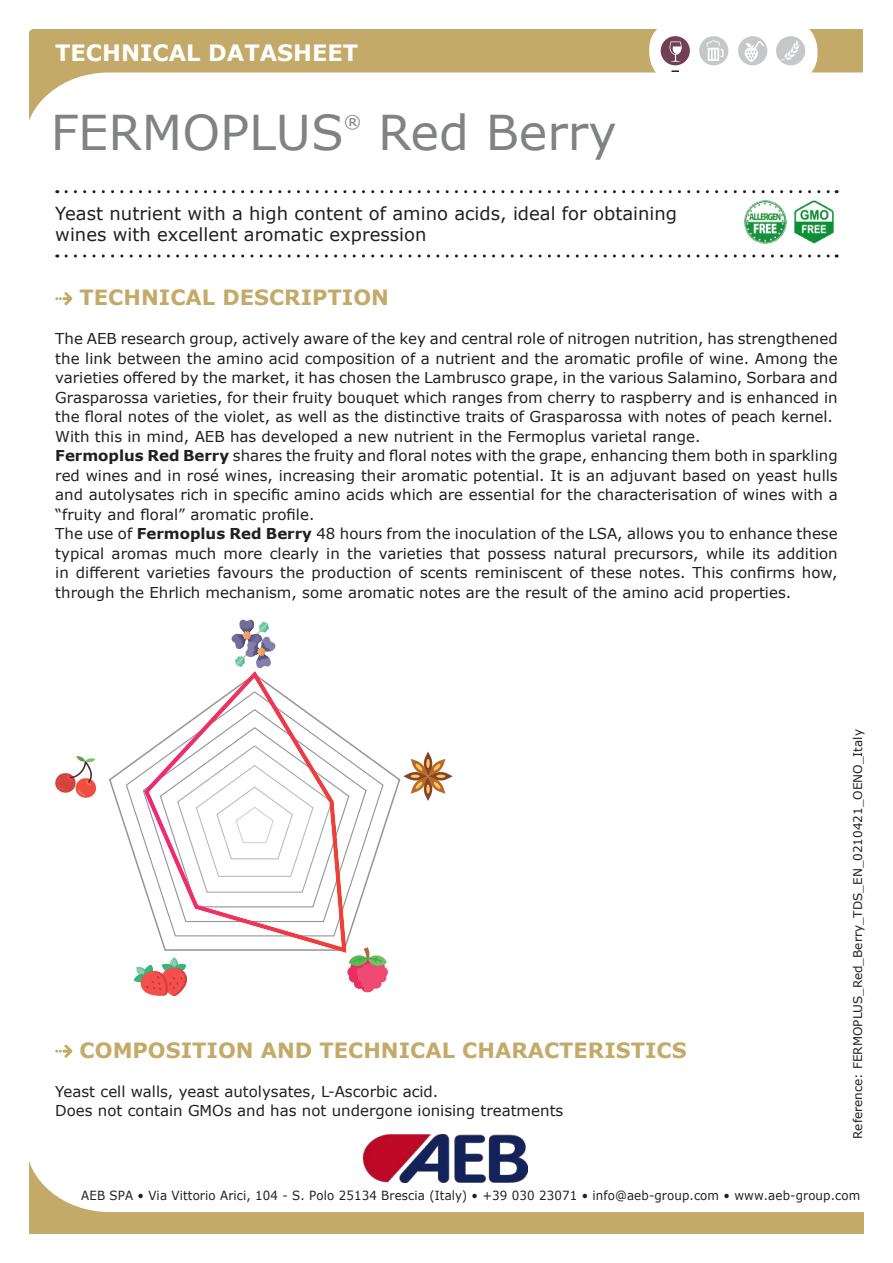
<style>
.page{position:relative;width:893px;height:1263px;background:#fff}
.page>*{position:absolute;margin:0;border:0;box-sizing:border-box;transform-origin:0 0}
.t1{font:48px "Verdana";color:#808284}
.t2{font:700 22.5px "Verdana";color:#fff}
.t3{font:700 21px "Verdana";color:#c4aa68}
.t4{font:18px/21.6px "Verdana";color:#221f1f}
.t5{font:17.55px "Verdana";color:#808284}
.t6{font:15px/19.5px "Verdana";color:#221f1f}
.t7{font:12.6px "Verdana";letter-spacing:.01em;color:#221f1f;scale:.94 1}
.t8{font:12px "Verdana";color:#221f1f}
.s1{font-weight:700}
</style>
<div class="page">
<svg style="left:66px;top:190px;width:771px;height:3px"></svg>
<svg style="left:66px;top:254px;width:771px;height:4px"></svg>
<svg style="left:29px;top:30px;width:834px;height:91px"></svg>
<div style="left:649px;top:21px;width:167px;height:61px;background:#fff;border-radius:29px"></div>
<div style="left:650px;top:22px;width:167px;height:60px;background:#fff;border-radius:29px"></div>
<svg style="left:671px;top:70px;width:8px;height:2px"></svg>
<div style="left:776px;top:36px;width:29px;height:29px;background:#c6c7c8;border-radius:50%"></div>
<svg style="left:780px;top:40px;width:20px;height:21px"></svg>
<div style="left:738px;top:36px;width:29px;height:29px;background:#c6c7c8;border-radius:50%"></div>
<div style="left:661px;top:36px;width:29px;height:29px;background:#724053;border-radius:50%"></div>
<div style="left:699px;top:36px;width:29px;height:29px;background:#c6c7c8;border-radius:50%"></div>
<svg style="left:706px;top:40px;width:17px;height:21px"></svg>
<svg style="left:670px;top:41px;width:12px;height:21px"></svg>
<svg style="left:745px;top:41px;width:19px;height:21px"></svg>
<svg style="left:30px;top:1164px;width:834px;height:69px"></svg>
<img style="left:363px;top:1134px;width:165px;height:48px">
<svg style="left:55px;top:292px;width:17px;height:13px"></svg>
<svg style="left:55px;top:1044px;width:17px;height:14px"></svg>
<svg style="left:55px;top:773px;width:21px;height:20px"></svg>
<svg style="left:76px;top:778px;width:20px;height:20px"></svg>
<svg style="left:58px;top:756px;width:37px;height:40px"></svg>
<svg style="left:232px;top:620px;width:43px;height:48px"></svg>
<svg style="left:403px;top:751px;width:50px;height:50px"></svg>
<svg style="left:109px;top:767px;width:292px;height:184px"></svg>
<svg style="left:125px;top:740px;width:259px;height:197px"></svg>
<img style="left:144px;top:671px;width:202px;height:282px">
<svg style="left:134px;top:957px;width:53px;height:39px"></svg>
<svg style="left:348px;top:947px;width:40px;height:45px"></svg>
<img style="left:744px;top:201px;width:90px;height:43px">
<h2 class="t2" style="left:55px;top:40px;width:304px">TECHNICAL DATASHEET</h2>
<h1 class="t1" style="left:51px;top:111px;width:295px">FERMOPLUS</h1>
<p class="t5" style="left:344px;top:114px;width:19px">®</p>
<h1 class="t1" style="left:378px;top:111px;width:240px">Red Berry</h1>
<p class="t4" style="left:55px;top:203px;width:623px">Yeast nutrient with a high content of amino acids, ideal for obtaining wines with excellent aromatic expression</p>
<h3 class="t3" style="left:80px;top:289px;width:311px">TECHNICAL DESCRIPTION</h3>
<p class="t6" style="left:55px;top:330px;width:784px">The AEB research group, actively aware of the key and central role of nitrogen nutrition, has strengthened the link between the amino acid composition of a nutrient and the aromatic pro昀椀le of wine. Among the varieties o昀昀ered by the market, it has chosen the Lambrusco grape, in the various Salamino, Sorbara and Grasparossa varieties, for their fruity bouquet which ranges from cherry to raspberry and is enhanced in the 昀氀oral notes of the violet, as well as the distinctive traits of Grasparossa with notes of peach kernel.<br>With this in mind, AEB has developed a new nutrient in the Fermoplus varietal range.<br><span class="s1">Fermoplus Red Berry</span> shares the fruity and 昀氀oral notes with the grape, enhancing them both in sparkling red wines and in rosé wines, increasing their aromatic potential. It is an adjuvant based on yeast hulls and autolysates rich in speci昀椀c amino acids which are essential for the characterisation of wines with a “fruity and 昀氀oral” aromatic pro昀椀le.<br>The use of <span class="s1">Fermoplus Red Berry</span> 48 hours from the inoculation of the LSA, allows you to enhance these typical aromas much more clearly in the varieties that possess natural precursors, while its addition in di昀昀erent varieties favours the production of scents reminiscent of these notes. This con昀椀rms how, through the Ehrlich mechanism, some aromatic notes are the result of the amino acid properties.</p>
<h3 class="t3" style="left:80px;top:1042px;width:608px">COMPOSITION AND TECHNICAL CHARACTERISTICS</h3>
<p class="t6" style="left:55px;top:1082px;width:510px">Yeast cell walls, yeast autolysates, L-Ascorbic acid.<br>Does not contain GMOs and has not undergone ionising treatments</p>
<p class="t8" style="left:852px;top:1138px;width:411px;rotate:-90deg">Reference: FERMOPLUS_Red_Berry_TDS_EN_0210421_OENO_Italy</p>
<p class="t7" style="left:81px;top:1190px;width:830px">AEB SPA • Via Vittorio Arici, 104 - S. Polo 25134 Brescia (Italy) • +39 030 23071 • info@aeb-group.com • www.aeb-group.com</p>
</div>
